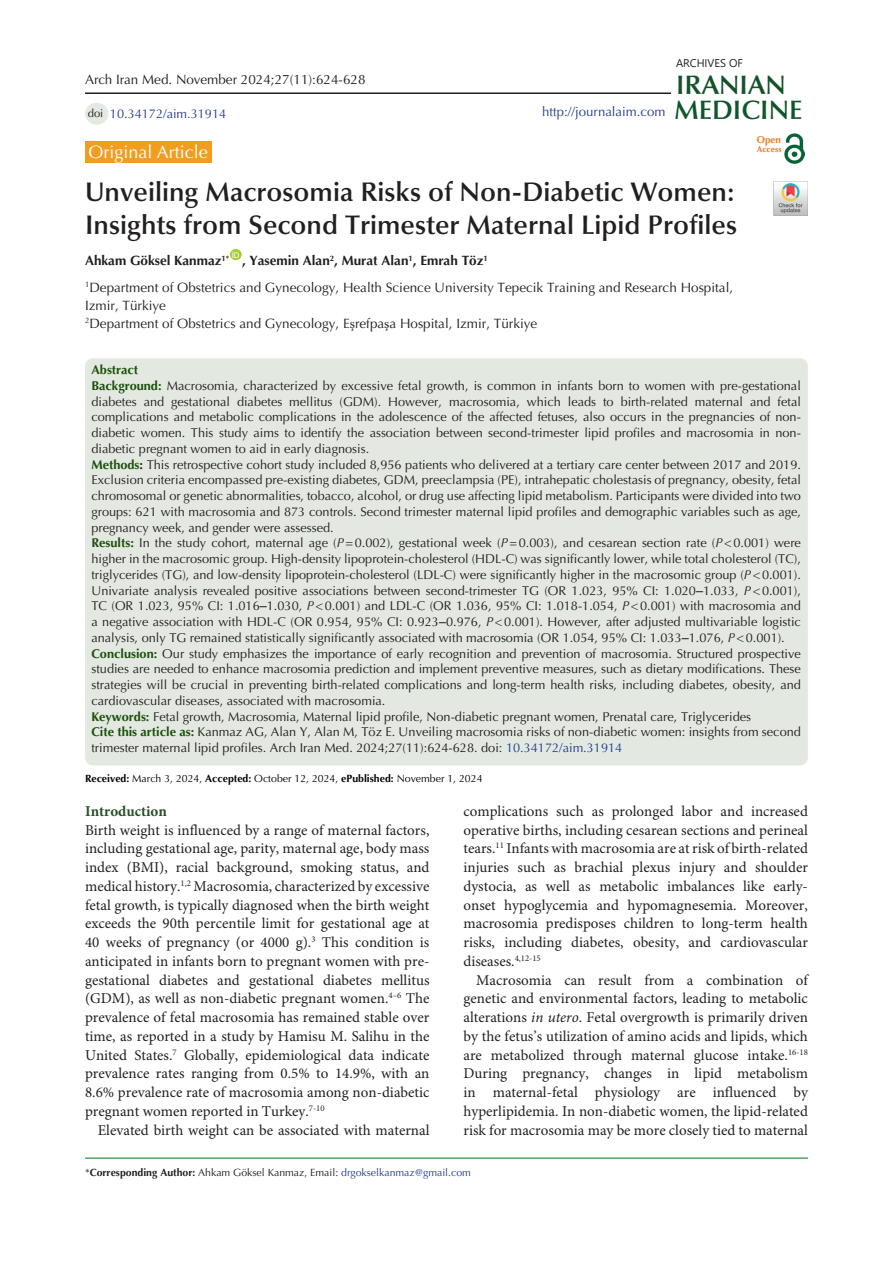
<style>
.page{position:relative;width:893px;height:1263px;background:#fff}
.page>*{position:absolute;margin:0;border:0;box-sizing:border-box;transform-origin:0 0}
.t1{font:600 27px/33px "Optima LT Std";color:#231f20}
.t2{font:600 26.85px "Optima LT Std";color:#11552a}
.t3{font:600 26.85px "Optima LT Std";color:#145228}
.t4{font:18px "Optima LT Std";color:#fff}
.t5{font:15px/18.8px "Minion Pro";color:#231f20;text-align:justify}
.t6{font:700 15px "Minion Pro";color:#265026}
.t7{font:13.5px/18px "Optima LT Std";color:#231f20}
.t8{font:700 13.5px "Optima LT Std";color:#231f20}
.t9{font:13.2px "Optima LT Std";color:#253f8e}
.t10{font:12.75px/15.8px "Optima LT Std";color:#231f20;text-align:justify}
.t11{font:12.75px "Optima LT Std";color:#253f8e}
.t12{font:700 12.75px "Optima LT Std";color:#19510a}
.t13{font:11.25px "Optima LT Std";color:#231f20}
.t14{font:11.1px "Segoe UI";color:#231f20}
.t15{font:10.5px "Optima LT Std";color:#040503}
.t16{font:10.5px "Optima LT Std";color:#231f20}
.t17{font:700 9.9px "Optima LT Std";color:#ee7a23}
.t18{font:700 8.4px "Optima LT Std";color:#e67625}
.t19{font:7.8px "Arial";color:#fff}
.s1{font-family:"Times New Roman"}
.s2{font-weight:700;color:#19510a}
.s3{font-weight:700}
.s4{font-style:italic}
.s5{font-family:"Arial"}
.s6{font-weight:700;color:#19500a}
.s7{color:#253f8e}
</style>
<div class="page">
<hr style="left:85px;top:1158px;width:723px;height:1px;background:#007513">
<div style="left:85px;top:141px;width:127px;height:22px;background:#f19d20"></div>
<div style="left:230px;top:249px;width:12px;height:11px;background:#a6ce39;border-radius:50%"></div>
<div style="left:85px;top:103px;width:23px;height:22px;background:#e3eae2;border-radius:50%"></div>
<hr style="left:85px;top:92px;width:586px;height:2px;background:#231f20">
<img style="left:785px;top:133px;width:19px;height:31px">
<img style="left:774px;top:182px;width:34px;height:34px">
<div style="left:85px;top:358px;width:723px;height:407px;background:#e3e8e1;border-radius:8px"></div>
<p class="t7" style="left:85px;top:71px;width:282px">Arch Iran Med. November 2024;27(11):624-628</p>
<p class="t13" style="left:88px;top:106px;width:17px">doi</p>
<p class="t11" style="left:110px;top:106px;width:118px">10.34172/aim.31914</p>
<p class="t9" style="left:542px;top:104px;width:125px">http://journalaim.com</p>
<p class="t14" style="left:676px;top:52px;width:68px">ARCHIVES OF</p>
<p class="t3" style="left:676px;top:69px;width:111px">IRANIAN</p>
<p class="t2" style="left:674px;top:94px;width:130px">MEDICINE</p>
<p class="t4" style="left:89px;top:141px;width:121px">Original Article</p>
<p class="t1" style="left:85px;top:176px;width:653px">Unveiling Macrosomia Risks of Non-Diabetic Women:<br>Insights from Second Trimester Maternal Lipid Profiles</p>
<p class="t8" style="left:85px;top:253px;width:146px">Ahkam Göksel Kanmaz<sup>1*</sup></p>
<p class="t19" style="left:232px;top:250px;width:9px">ID</p>
<p class="t8" style="left:242px;top:253px;width:247px">, Yasemin Alan<sup>2</sup>, Murat Alan<sup>1</sup>, Emrah Töz<sup>1</sup></p>
<p class="t7" style="left:85px;top:278px;width:650px"><sup>1</sup>Department of Obstetrics and Gynecology, Health Science University Tepecik Training and Research Hospital,<br>Izmir, Türkiye</p>
<p class="t7" style="left:85px;top:314px;width:454px"><sup>2</sup>Department of Obstetrics and Gynecology, E<span class="s1">ş</span>refpa<span class="s1">ş</span>a Hospital, Izmir, Türkiye</p>
<p class="t17" style="left:757px;top:134px;width:26px">Open</p>
<p class="t18" style="left:757px;top:144px;width:26px">Access</p>
<p class="t12" style="left:91px;top:362px;width:48px">Abstract</p>
<p class="t10" style="left:91px;top:378px;width:711px"><span class="s2">Background:</span> Macrosomia, characterized by excessive fetal growth, is common in infants born to women with pre-gestational diabetes and gestational diabetes mellitus (GDM). However, macrosomia, which leads to birth-related maternal and fetal complications and metabolic complications in the adolescence of the affected fetuses, also occurs in the pregnancies of non&shy;diabetic women. This study aims to identify the association between second-trimester lipid profiles and macrosomia in non&shy;diabetic pregnant women to aid in early diagnosis.</p>
<p class="t10" style="left:91px;top:456px;width:711px"><span class="s2">Methods</span><span class="s3">:</span> This retrospective cohort study included 8,956 patients who delivered at a tertiary care center between 2017 and 2019.<br>Exclusion criteria encompassed pre-existing diabetes, GDM, preeclampsia (PE), intrahepatic cholestasis of pregnancy, obesity, fetal chromosomal or genetic abnormalities, tobacco, alcohol, or drug use affecting lipid metabolism. Participants were divided into two groups: 621 with macrosomia and 873 controls. Second trimester maternal lipid profiles and demographic variables such as age, pregnancy week, and gender were assessed.</p>
<p class="t10" style="left:91px;top:535px;width:711px"><span class="s2">Results:</span> In the study cohort, maternal age (<span class="s4">P</span>=0.002), gestational week (<span class="s4">P</span>=0.003), and cesarean section rate (<span class="s4">P</span>&lt;0.001) were higher in the macrosomic group. High-density lipoprotein-cholesterol (HDL-C) was significantly lower, while total cholesterol (TC), triglycerides (TG), and low-density lipoprotein-cholesterol (LDL-C) were significantly higher in the macrosomic group (<span class="s4">P</span>&lt;0.001).<br>Univariate analysis revealed positive associations between second-trimester TG (OR 1.023, 95% CI: 1.020<span class="s5">‒</span>1.033, <span class="s4">P</span>&lt;0.001), TC (OR 1.023, 95% CI: 1.016<span class="s5">‒</span>1.030, <span class="s4">P</span>&lt;0.001) and LDL-C (OR 1.036, 95% CI: 1.018-1.054, <span class="s4">P</span>&lt;0.001) with macrosomia and a negative association with HDL-C (OR 0.954, 95% CI: 0.923<span class="s5">‒</span>0.976, <span class="s4">P</span>&lt;0.001). However, after adjusted multivariable logistic analysis, only TG remained statistically significantly associated with macrosomia (OR 1.054, 95% CI: 1.033<span class="s5">‒</span>1.076, <span class="s4">P</span>&lt;0.001).</p>
<p class="t10" style="left:91px;top:645px;width:711px"><span class="s2">Conclusion:</span> Our study emphasizes the importance of early recognition and prevention of macrosomia. Structured prospective studies are needed to enhance macrosomia prediction and implement preventive measures, such as dietary modifications. These strategies will be crucial in preventing birth-related complications and long-term health risks, including diabetes, obesity, and cardiovascular diseases, associated with macrosomia.</p>
<p class="t10" style="left:91px;top:708px;width:661px"><span class="s2">Keywords:</span> Fetal growth, Macrosomia, Maternal lipid profile, Non-diabetic pregnant women, Prenatal care, Triglycerides</p>
<p class="t10" style="left:91px;top:724px;width:711px"><span class="s6">Cite this article as:</span> Kanmaz AG, Alan Y, Alan M, Töz E. Unveiling macrosomia risks of non-diabetic women: insights from second trimester maternal lipid profiles. Arch Iran Med. 2024;27(11):624-628. doi: <span class="s7">10.34172/aim.31914</span></p>
<p class="t15" style="left:85px;top:772px;width:399px"><span class="s3">Received:</span> March 3, 2024, <span class="s3">Accepted:</span> October 12, 2024, <span class="s3">ePublished:</span> November 1, 2024</p>
<p class="t6" style="left:85px;top:800px;width:83px">Introduction</p>
<p class="t5" style="left:85px;top:821px;width:346px">Birth weight is influenced by a range of maternal factors, including gestational age, parity, maternal age, body mass index (BMI), racial background, smoking status, and medical history.<sup>1,2</sup> Macrosomia, characterized by excessive fetal growth, is typically diagnosed when the birth weight exceeds the 90th percentile limit for gestational age at 40 weeks of pregnancy (or 4000 g).<sup>3</sup> This condition is anticipated in infants born to pregnant women with pre&shy;gestational diabetes and gestational diabetes mellitus (GDM), as well as non-diabetic pregnant women.<sup>4–6</sup> The prevalence of fetal macrosomia has remained stable over time, as reported in a study by Hamisu M. Salihu in the United States.<sup>7</sup> Globally, epidemiological data indicate prevalence rates ranging from 0.5% to 14.9%, with an 8.6% prevalence rate of macrosomia among non-diabetic pregnant women reported in Turkey.<sup>7-10</sup></p>
<p class="t5" style="left:98px;top:1121px;width:333px">Elevated birth weight can be associated with maternal</p>
<p class="t5" style="left:463px;top:802px;width:346px">complications such as prolonged labor and increased operative births, including cesarean sections and perineal tears.<sup>11</sup> Infants with macrosomia are at risk of birth-related injuries such as brachial plexus injury and shoulder dystocia, as well as metabolic imbalances like early&shy;onset hypoglycemia and hypomagnesemia. Moreover, macrosomia predisposes children to long-term health risks, including diabetes, obesity, and cardiovascular diseases.<sup>4,12-15</sup></p>
<p class="t5" style="left:463px;top:971px;width:346px;text-indent:13px">Macrosomia can result from a combination of genetic and environmental factors, leading to metabolic alterations <span class="s4">in utero</span>. Fetal overgrowth is primarily driven by the fetus’s utilization of amino acids and lipids, which are metabolized through maternal glucose intake.<sup>16-18<br></sup>During pregnancy, changes in lipid metabolism in maternal-fetal physiology are influenced by hyperlipidemia. In non-diabetic women, the lipid-related risk for macrosomia may be more closely tied to maternal</p>
<p class="t16" style="left:85px;top:1166px;width:387px">*<span class="s3">Corresponding Author:</span> Ahkam Göksel Kanmaz, Email: <span class="s7">drgokselkanmaz@gmail.com</span></p>
</div>
